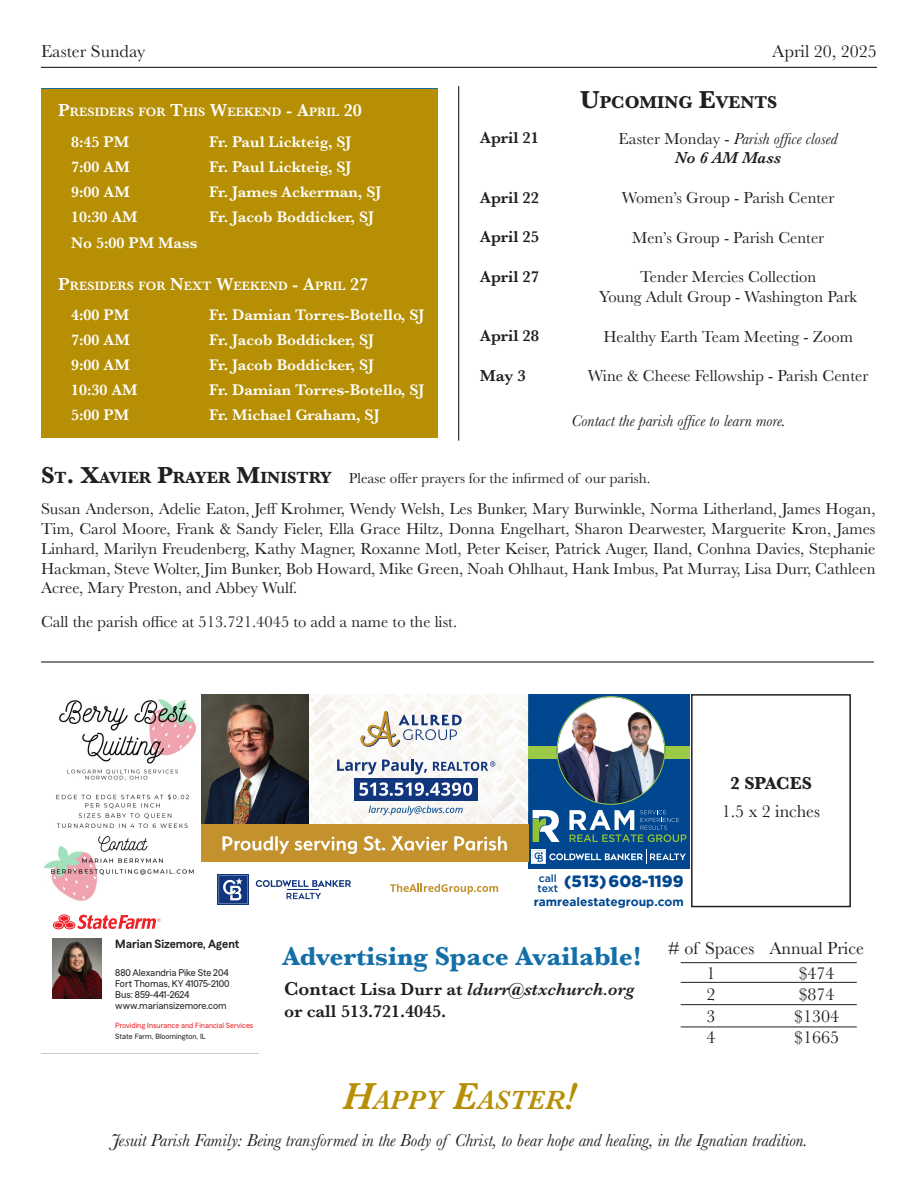
<style>
.page{position:relative;width:918px;height:1188px;background:#fff}
.page>*{position:absolute;margin:0;border:0;box-sizing:border-box;transform-origin:0 0}
.t1{font:italic 600 27.3px "Baskerville";color:#b68f04}
.t2{font:700 27px "Baskerville";color:#146fa8}
.t3{font:italic 18px "Baskerville";color:#231f20}
.t4{font:18px "Baskerville";color:#231f20}
.t5{font:600 18px/21.6px "Baskerville";color:#231f20}
.t6{font:700 18px "Baskerville";color:#231f20}
.t7{font:700 17.85px "Baskerville";color:#231f20}
.t8{font:700 16.8px "Baskerville";color:#231f20}
.t9{font:16.5px/19.8px "Baskerville";color:#231f20;text-align:justify}
.t10{font:italic 16.5px "Baskerville";color:#231f20}
.t11{font:600 16.5px "Baskerville";color:#231f20}
.t12{font:900 16.5px "Gotham";color:#00478f}
.t13{font:italic 600 16.5px "Baskerville";color:#231f20}
.t14{font:600 15.9px "Baskerville";color:#fff}
.t15{font:15px "Baskerville";color:#231f20}
._10pt_baskerville_white{font:600 12.6px "Baskerville";color:#fff}
.t16{font:700 12px "Gotham";color:#00478f}
.t17{font:600 12px "Mecherle Sans";letter-spacing:-.005em;color:#231f20}
.t18{font:500 10.5px/10.5px "Gotham";color:#00478f}
.t19{font:9.75px/11.2px "Mecherle Sans";letter-spacing:-.005em;color:#231f20}
.t20{font:7.65px "Mecherle Sans";color:#ee2025}
.t21{font:7.65px "Mecherle Sans";color:#231f20}
.s1{font-size:18px}
.s2{font-size:25.5px}
.s3{font-style:normal}
.s4{font-size:24px}
.s5{font-size:19.5px}
.s6{font-style:italic}
.s7{font-size:39px}
</style>
<div class="page">
<hr style="left:458px;top:86px;width:1px;height:355px;background:#231f20">
<hr style="left:41px;top:67px;width:836px;height:1px;background:#231f20">
<div style="left:41px;top:89px;width:396px;height:348px;background:#b68f04"></div>
<hr style="left:681px;top:982px;width:176px;height:1px;background:#231f20">
<hr style="left:681px;top:1004px;width:176px;height:1px;background:#231f20">
<hr style="left:681px;top:1027px;width:176px;height:1px;background:#231f20">
<hr style="left:681px;top:962px;width:176px;height:1px;background:#231f20">
<hr style="left:41px;top:661px;width:833px;height:2px;background:#231f20">
<div style="left:528px;top:694px;width:162px;height:175px;background:#00478f"></div>
<svg style="left:533px;top:810px;width:27px;height:32px"></svg>
<svg style="left:569px;top:810px;width:118px;height:32px"></svg>
<svg style="left:532px;top:850px;width:154px;height:14px"></svg>
<div style="left:528px;top:746px;width:162px;height:13px;background:#9bca47"></div>
<img style="left:557px;top:705px;width:40px;height:98px">
<img style="left:597px;top:701px;width:68px;height:103px">
<img style="left:308px;top:694px;width:220px;height:131px">
<div style="left:354px;top:778px;width:123px;height:22px;background:#11367e"></div>
<img style="left:201px;top:694px;width:107px;height:131px">
<svg style="left:360px;top:711px;width:102px;height:36px"></svg>
<svg style="left:337px;top:759px;width:90px;height:16px"></svg>
<svg style="left:433px;top:761px;width:62px;height:10px"></svg>
<svg style="left:359px;top:782px;width:113px;height:14px"></svg>
<svg style="left:369px;top:806px;width:94px;height:9px"></svg>
<div style="left:217px;top:874px;width:32px;height:31px;background:#11367e"></div>
<svg style="left:390px;top:884px;width:108px;height:10px"></svg>
<div style="left:201px;top:825px;width:327px;height:37px;background:#c4922c"></div>
<svg style="left:223px;top:836px;width:66px;height:18px"></svg>
<svg style="left:295px;top:837px;width:62px;height:17px"></svg>
<svg style="left:364px;top:836px;width:21px;height:15px"></svg>
<svg style="left:391px;top:836px;width:57px;height:15px"></svg>
<svg style="left:454px;top:836px;width:53px;height:15px"></svg>
<img style="left:43px;top:699px;width:153px;height:176px">
<div style="left:691px;top:694px;width:160px;height:213px;border:2px solid #231f20"></div>
<svg style="left:51px;top:875px;width:300px;height:124px"></svg>
<p class="t4" style="left:41px;top:40px;width:106px">Easter Sunday</p>
<p class="t4" style="left:772px;top:40px;width:106px">April 20, 2025</p>
<p class="_10pt_baskerville_white" style="left:58px;top:103px;width:305px"><span class="s1">P</span>RESIDERS FOR <span class="s1">T</span>HIS <span class="s1">W</span>EEKEND <span class="s1">- A</span>PRIL <span class="s1">20</span></p>
<p class="t14" style="left:71px;top:130px;width:59px">8:45 PM</p>
<p class="t14" style="left:209px;top:130px;width:144px">Fr. Paul Lickteig, SJ</p>
<p class="t14" style="left:71px;top:155px;width:60px">7:00 AM</p>
<p class="t14" style="left:209px;top:155px;width:144px">Fr. Paul Lickteig, SJ</p>
<p class="t14" style="left:71px;top:181px;width:60px">9:00 AM</p>
<p class="t14" style="left:209px;top:181px;width:174px">Fr. James Ackerman, SJ</p>
<p class="t14" style="left:71px;top:205px;width:68px">10:30 AM</p>
<p class="t14" style="left:209px;top:205px;width:167px">Fr. Jacob Boddicker, SJ</p>
<p class="t14" style="left:71px;top:232px;width:128px">No 5:00 PM Mass</p>
<p class="_10pt_baskerville_white" style="left:58px;top:277px;width:311px"><span class="s1">P</span>RESIDERS FOR <span class="s1">N</span>EXT <span class="s1">W</span>EEKEND <span class="s1">- A</span>PRIL <span class="s1">27</span></p>
<p class="t14" style="left:71px;top:304px;width:59px">4:00 PM</p>
<p class="t14" style="left:209px;top:304px;width:217px">Fr. Damian Torres-Botello, SJ</p>
<p class="t14" style="left:71px;top:329px;width:60px">7:00 AM</p>
<p class="t14" style="left:209px;top:329px;width:167px">Fr. Jacob Boddicker, SJ</p>
<p class="t14" style="left:71px;top:354px;width:60px">9:00 AM</p>
<p class="t14" style="left:209px;top:354px;width:167px">Fr. Jacob Boddicker, SJ</p>
<p class="t14" style="left:71px;top:379px;width:68px">10:30 AM</p>
<p class="t14" style="left:209px;top:379px;width:217px">Fr. Damian Torres-Botello, SJ</p>
<p class="t14" style="left:71px;top:404px;width:59px">5:00 PM</p>
<p class="t14" style="left:209px;top:404px;width:172px">Fr. Michael Graham, SJ</p>
<p class="t11" style="left:480px;top:127px;width:61px">April 21</p>
<p class="t11" style="left:480px;top:186px;width:61px">April 22</p>
<p class="t11" style="left:480px;top:226px;width:61px">April 25</p>
<p class="t11" style="left:480px;top:265px;width:61px">April 27</p>
<p class="t11" style="left:480px;top:325px;width:61px">April 28</p>
<p class="t11" style="left:480px;top:364px;width:47px">May 3</p>
<p class="t7" style="left:580px;top:89px;width:197px"><span class="s2">U</span>PCOMING <span class="s2">E</span>VENTS</p>
<p class="t10" style="left:619px;top:127px;width:221px"><span class="s3">Easter Monday -</span> Parish office closed</p>
<p class="t13" style="left:675px;top:147px;width:108px">No 6 AM Mass</p>
<p class="t9" style="left:622px;top:188px;width:214px">Women’s Group - Parish Center</p>
<p class="t9" style="left:632px;top:228px;width:194px">Men’s Group - Parish Center</p>
<p class="t9" style="left:640px;top:267px;width:178px">Tender Mercies Collection</p>
<p class="t9" style="left:599px;top:287px;width:260px">Young Adult Group - Washington Park</p>
<p class="t9" style="left:603px;top:327px;width:251px">Healthy Earth Team Meeting - Zoom</p>
<p class="t9" style="left:588px;top:366px;width:282px">Wine &amp; Cheese Fellowship - Parish Center</p>
<p class="t10" style="left:572px;top:410px;width:216px">Contact the parish office to learn more.</p>
<p class="t8" style="left:41px;top:466px;width:292px"><span class="s4">S</span>T<span class="s4">. X</span>AVIER <span class="s4">P</span>RAYER <span class="s4">M</span>INISTRY</p>
<p class="t15" style="left:349px;top:468px;width:303px">Please offer prayers for the infirmed of our parish.</p>
<p class="t9" style="left:41px;top:499px;width:836px">Susan Anderson, Adelie Eaton, Jeff Krohmer, Wendy Welsh, Les Bunker, Mary Burwinkle, Norma Litherland, James Hogan, Tim, Carol Moore, Frank &amp; Sandy Fieler, Ella Grace Hiltz, Donna Engelhart, Sharon Dearwester, Marguerite Kron, James Linhard, Marilyn Freudenberg, Kathy Magner, Roxanne Motl, Peter Keiser, Patrick Auger, Iland, Conhna Davies, Stephanie Hackman, Steve Wolter, Jim Bunker, Bob Howard, Mike Green, Noah Ohlhaut, Hank Imbus, Pat Murray, Lisa Durr, Cathleen Acree, Mary Preston, and Abbey Wulf.</p>
<p class="t9" style="left:41px;top:612px;width:418px">Call the parish office at 513.721.4045 to add a name to the list.</p>
<p class="t18" style="left:538px;top:872px;width:22px">call text</p>
<p class="t12" style="left:564px;top:872px;width:121px">(513)608-1199</p>
<p class="t16" style="left:534px;top:895px;width:152px">ramrealestategroup.com</p>
<p class="t6" style="left:730px;top:770px;width:83px">2 SPACES</p>
<p class="t4" style="left:722px;top:799px;width:100px">1.5 x 2 inches</p>
<p class="t17" style="left:115px;top:934px;width:126px">Marian Sizemore, Agent</p>
<p class="t19" style="left:115px;top:966px;width:116px">880 Alexandria Pike Ste 204<br>Fort Thomas, KY 41075-2100<br>Bus: 859-441-2624 www.mariansizemore.com</p>
<p class="t21" style="left:115px;top:1031px;width:92px">State Farm, Bloomington, IL</p>
<p class="t20" style="left:115px;top:1020px;width:140px">Providing Insurance and Financial Services</p>
<p class="t2" style="left:283px;top:938px;width:361px">Advertising Space Available!</p>
<p class="t5" style="left:284px;top:978px;width:352px"><span class="s5">Contact</span> Lisa Durr at <span class="s6">ldurr@stxchurch.org </span>or call 513.721.4045.</p>
<p class="t1" style="left:343px;top:1081px;width:234px"><span class="s7">H</span>APPY <span class="s7">E</span>ASTER<span class="s7">!</span></p>
<p class="t4" style="left:668px;top:937px;width:88px"># of Spaces</p>
<p class="t4" style="left:769px;top:937px;width:96px">Annual Price</p>
<p class="t4" style="left:707px;top:961px;width:10px">1</p>
<p class="t4" style="left:707px;top:983px;width:10px">2</p>
<p class="t4" style="left:707px;top:1005px;width:10px">3</p>
<p class="t4" style="left:707px;top:1026px;width:10px">4</p>
<p class="t4" style="left:799px;top:961px;width:37px">$474</p>
<p class="t4" style="left:799px;top:983px;width:37px">$874</p>
<p class="t4" style="left:794px;top:1005px;width:46px">$1304</p>
<p class="t4" style="left:794px;top:1026px;width:46px">$1665</p>
<p class="t3" style="left:111px;top:1128px;width:698px">Jesuit Parish Family: Being transformed in the Body of Christ, to bear hope and healing, in the Ignatian tradition.</p>
</div>
